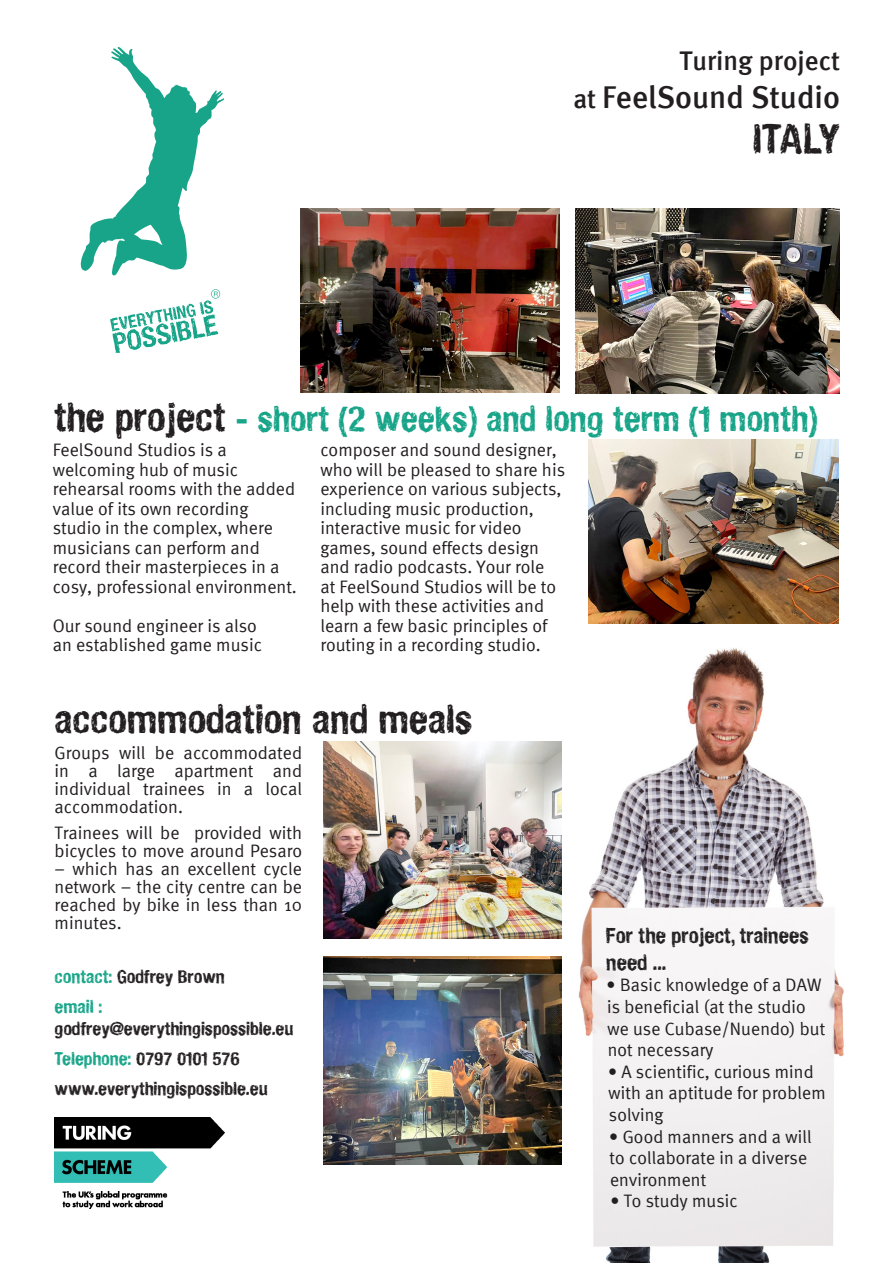
<style>
.page{position:relative;width:893px;height:1263px;background:#fff}
.page>*{position:absolute;margin:0;border:0;box-sizing:border-box;transform-origin:0 0}
.t1{font:700 40.5px "Hand Vetica";letter-spacing:-.03em;color:#231f20}
.t2{font:700 39px "Hand Vetica";color:#231f20}
.t3{font:700 34.5px "Hand Vetica";color:#17a488}
.t4{font:31.5px "Meta Medium Roman";color:#231f20}
.t5{font:27px "Meta Medium Roman";color:#231f20}
.t6{font:700 21px/27px "Hand Vetica";color:#231f20}
.t7{font:18px/19.5px "Meta Normal Roman";color:#231f20}
.t8{font:700 18px "Hand Vetica";color:#231f20}
.t9{font:700 18px "Hand Vetica";color:#17a488}
.s1{font-size:27px}
.s2{font-size:39px;color:#231f20}
.s3{color:#17a488}
</style>
<div class="page">
<img style="left:300px;top:209px;width:260px;height:183px">
<svg style="left:80px;top:47px;width:144px;height:228px"></svg>
<svg style="left:110px;top:289px;width:110px;height:64px"></svg>
<img style="left:576px;top:209px;width:264px;height:184px">
<img style="left:578px;top:648px;width:266px;height:615px">
<img style="left:323px;top:956px;width:239px;height:208px">
<img style="left:588px;top:439px;width:251px;height:185px">
<img style="left:323px;top:742px;width:239px;height:197px">
<img style="left:55px;top:1118px;width:169px;height:91px">
<p class="t5" style="left:680px;top:45px;width:162px">Turing project</p>
<p class="t4" style="left:573px;top:79px;width:268px"><span class="s1">at</span> FeelSound Studio</p>
<p class="t1" style="left:753px;top:113px;width:88px">ITALY</p>
<p class="t3" style="left:54px;top:397px;width:765px"><span class="s2">the project</span> - short (2 weeks) and long term (1 month)</p>
<p class="t7" style="left:53px;top:440px;width:246px">FeelSound Studios is a welcoming hub of music rehearsal rooms with the added value of its own recording studio in the complex, where musicians can perform and record their masterpieces in a cosy, professional environment.</p>
<p class="t7" style="left:53px;top:615px;width:211px">Our sound engineer is also an established game music</p>
<p class="t7" style="left:320px;top:440px;width:246px">composer and sound designer, who will be pleased to share his experience on various subjects, including music production, interactive music for video games, sound effects design and radio podcasts. Your role<br>at FeelSound Studios will be to help with these activities and learn a few basic principles of routing in a recording studio.</p>
<p class="t2" style="left:55px;top:694px;width:419px">accommodation and meals</p>
<p class="t7" style="left:55px;top:743px;width:249px;line-height:18px;text-align:justify">Groups will be accommodated in a large apartment and individual trainees in a local accommodation.</p>
<p class="t7" style="left:55px;top:823px;width:249px;line-height:18px">Trainees will be provided with bicycles to move around Pesaro</p>
<p class="t7" style="left:55px;top:859px;width:249px;line-height:18px;text-align:justify">– which has an excellent cycle network – the city centre can be reached by bike in less than 10 minutes.</p>
<p class="t8" style="left:55px;top:965px;width:172px"><span class="s3">contact:</span> Godfrey Brown</p>
<p class="t9" style="left:55px;top:995px;width:49px">email :</p>
<p class="t8" style="left:55px;top:1017px;width:240px">godfrey@everythingispossible.eu</p>
<p class="t8" style="left:55px;top:1047px;width:187px"><span class="s3">Telephone:</span> 0797 0101 576</p>
<p class="t8" style="left:55px;top:1077px;width:214px">www.everythingispossible.eu</p>
<p class="t6" style="left:606px;top:921px;width:205px">For the project, trainees need ...</p>
<p class="t7" style="left:607px;top:974px;width:221px;line-height:21.6px">• Basic knowledge of a DAW is beneficial (at the studio we use Cubase/Nuendo) but not necessary</p>
<p class="t7" style="left:608px;top:1060px;width:219px;line-height:21.6px">• A scientific, curious mind with an aptitude for problem solving</p>
<p class="t7" style="left:609px;top:1125px;width:204px;line-height:21.6px">• Good manners and a will to collaborate in a diverse environment</p>
<p class="t7" style="left:610px;top:1191px;width:129px">• To study music</p>
</div>
